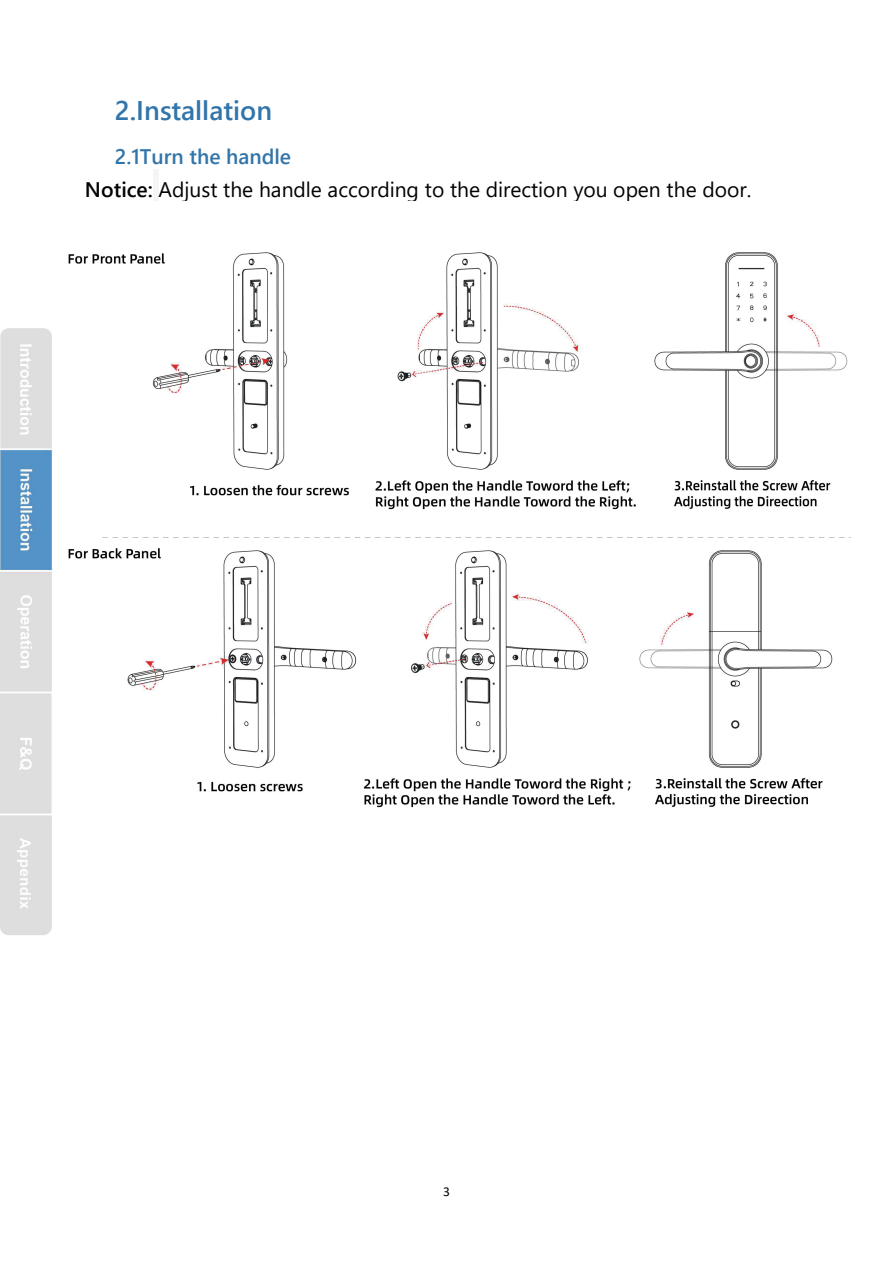
<style>
.page{position:relative;width:893px;height:1263px;background:#fff}
.page>*{position:absolute;margin:0;border:0;box-sizing:border-box;transform-origin:0 0}
.t1{font:700 27px "Yu Gothic UI";color:#3175aa}
.t2{font:21.15px/32.7px "Yu Gothic UI";color:#030303}
.t3{font:13.5px "Calibri";color:#030303}
.s1{font-weight:700;color:#3175aa}
.s2{font-weight:700}
</style>
<div class="page">
<div style="left:153px;top:170px;width:6px;height:36px;background:#f3f5f7"></div>
<img style="left:0;top:328px;width:53px;height:607px">
<img style="left:68px;top:252px;width:782px;height:556px">
<p class="t1" style="left:115px;top:95px;width:159px">2.Installation</p>
<p class="t2" style="left:85px;top:137px;width:668px;text-indent:30px"><span class="s1">2.1Turn the handle<br></span><span class="s2">Notice:</span> Adjust the handle according to the direction you open the door.</p>
<p class="t3" style="left:443px;top:1182px;width:8px">3</p>
</div>
